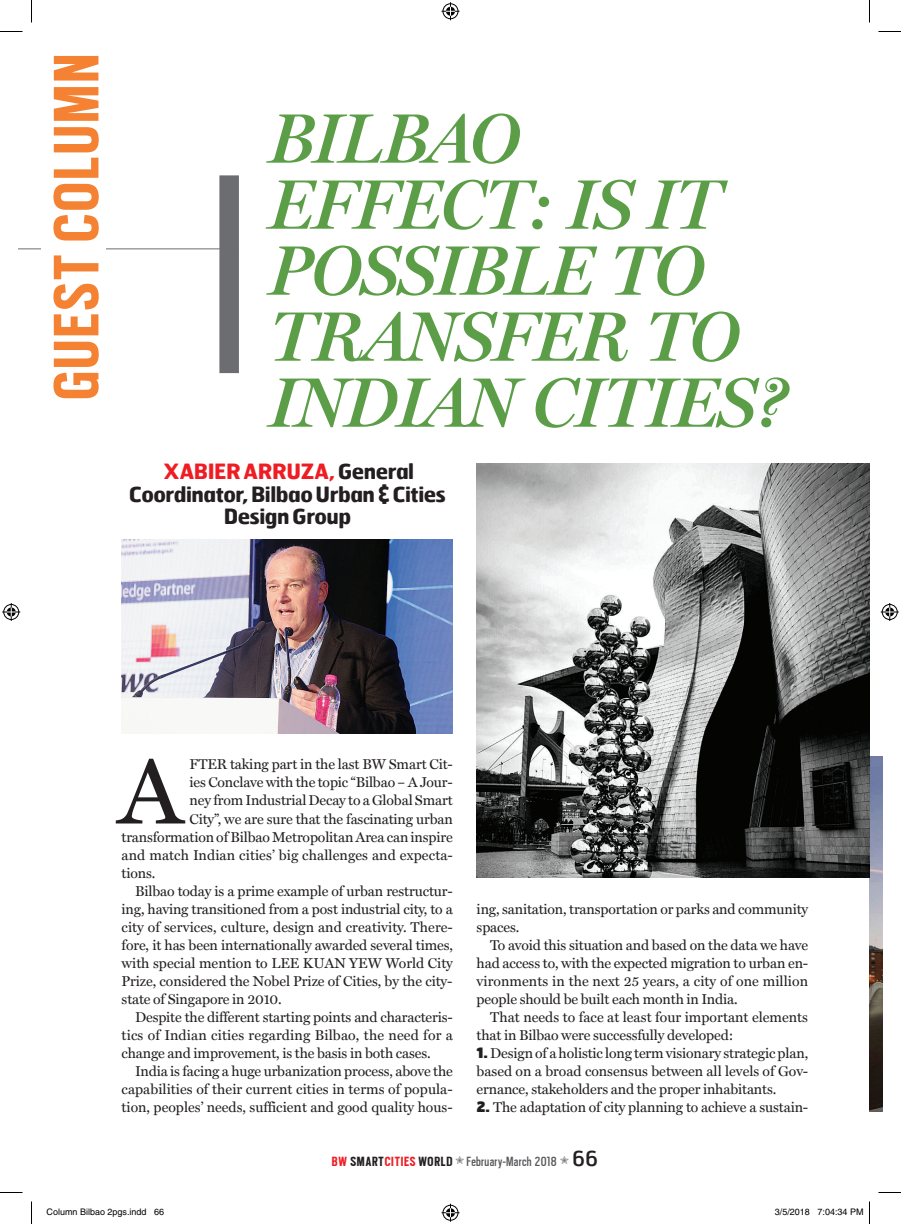
<style>
.page{position:relative;width:901px;height:1224px;background:#fff}
.page>*{position:absolute;margin:0;border:0;box-sizing:border-box;transform-origin:0 0}
.t1{font:93.3px "Miller Text";color:#231f20}
.t2{font:700 71.25px "Scout Cond";letter-spacing:.035em;color:#f48232}
.CovStory_Drop10_text{font:italic 600 70.5px/66px "Miller Display";letter-spacing:-.01em;color:#5c9e48}
.FOB_Head_Geo{font:700 21px/22.5px "Hermes FB";letter-spacing:-.025em;color:#231f20;text-align:center}
.t3{font:14.85px "Scout Cond";letter-spacing:.025em;color:#57585a}
.t4{font:14.25px/18px "Miller Text";letter-spacing:-.01em;color:#231f20;text-align:justify}
.t5{font:9px "Helvetica";color:#000}
.s1{color:#ee1d23}
.s2{font-family:"Hermes FB";font-weight:900}
.s3{font-weight:700;color:#ee1d23}
.s4{font-weight:700;color:#231f20}
.s5{font-family:"Hermes FB";font-size:21px;color:#231f20}
</style>
<div class="page">
<div style="left:219px;top:175px;width:20px;height:198px;background:#6c6d70"></div>
<hr style="left:18px;top:248px;width:221px;height:1px;background:#6c6d70">
<img style="left:869px;top:756px;width:14px;height:355px">
<img style="left:476px;top:463px;width:393px;height:414px">
<img style="left:122px;top:540px;width:331px;height:193px">
<div style="left:41px;top:54px;width:65px;height:355px;background:#fff"></div>
<svg style="left:0;top:31px;width:22px;height:1px"></svg>
<svg style="left:878px;top:31px;width:23px;height:1px"></svg>
<svg style="left:0;top:1192px;width:22px;height:1px"></svg>
<svg style="left:878px;top:1192px;width:23px;height:1px"></svg>
<svg style="left:31px;top:0;width:1px;height:22px"></svg>
<svg style="left:31px;top:1201px;width:1px;height:23px"></svg>
<svg style="left:869px;top:0;width:1px;height:22px"></svg>
<svg style="left:869px;top:1201px;width:1px;height:23px"></svg>
<svg style="left:441px;top:2px;width:18px;height:18px"></svg>
<svg style="left:441px;top:1204px;width:18px;height:18px"></svg>
<svg style="left:2px;top:603px;width:18px;height:18px"></svg>
<svg style="left:880px;top:603px;width:18px;height:18px"></svg>
<p class="t2" style="left:43px;top:400px;width:347px;rotate:-90deg">GUEST COLUMN</p>
<p class="CovStory_Drop10_text" style="left:269px;top:105px;width:518px">BILBAO<br>EFFECT: IS IT<br>POSSIBLE TO<br>TRANSFER TO<br>INDIAN CITIES?</p>
<p class="FOB_Head_Geo" style="left:129px;top:460px;width:319px"><span class="s1">XABIER ARRUZA,</span> General<br>Coordinator, Bilbao Urban &amp; Cities<br>Design Group</p>
<p class="t1" style="left:118px;top:736px;width:67px">A</p>
<p class="t4" style="left:189px;top:755px;width:265px">FTER taking part in the last BW Smart Cit-</p>
<p class="t4" style="left:189px;top:773px;width:265px">ies Conclave with the topic “Bilbao – A Jour-</p>
<p class="t4" style="left:189px;top:791px;width:265px">ney from Industrial Decay to a Global Smart</p>
<p class="t4" style="left:189px;top:809px;width:265px">City”, we are sure that the fascinating urban</p>
<p class="t4" style="left:122px;top:827px;width:333px">transformation of Bilbao Metropolitan Area can inspire</p>
<p class="t4" style="left:122px;top:845px;width:333px">and match Indian cities’ big challenges and expecta-</p>
<p class="t4" style="left:122px;top:863px;width:35px">tions.</p>
<p class="t4" style="left:122px;top:881px;width:333px;text-indent:14px">Bilbao today is a prime example of urban restructur&shy;ing, having transitioned from a post industrial city, to a city of services, culture, design and creativity. There&shy;fore, it has been internationally awarded several times, with special mention to LEE KUAN YEW World City Prize, considered the Nobel Prize of Cities, by the city&shy;state of Singapore in 2010.</p>
<p class="t4" style="left:122px;top:1007px;width:333px;text-indent:14px">Despite the different starting points and characteris&shy;tics of Indian cities regarding Bilbao, the need for a change and improvement, is the basis in both cases.</p>
<p class="t4" style="left:122px;top:1061px;width:333px;text-indent:14px">India is facing a huge urbanization process, above the capabilities of their current cities in terms of popula&shy;tion, peoples’ needs, sufficient and good quality hous-</p>
<p class="t4" style="left:476px;top:899px;width:333px">ing, sanitation, transportation or parks and community spaces.</p>
<p class="t4" style="left:476px;top:935px;width:333px;text-indent:14px">To avoid this situation and based on the data we have had access to, with the expected migration to urban en&shy;vironments in the next 25 years, a city of one million people should be built each month in India.</p>
<p class="t4" style="left:476px;top:1007px;width:333px;text-indent:14px">That needs to face at least four important elements that in Bilbao were successfully developed:</p>
<p class="t4" style="left:476px;top:1043px;width:333px"><span class="s2">1.</span> Design of a holistic long term visionary strategic plan, based on a broad consensus between all levels of Gov&shy;ernance, stakeholders and the proper inhabitants.</p>
<p class="t4" style="left:476px;top:1097px;width:333px"><span class="s2">2.</span> The adaptation of city planning to achieve a sustain-</p>
<p class="t3" style="left:332px;top:1154px;width:267px"><span class="s3">BW</span> <span class="s4">SMART</span><span class="s3">CITIES</span> <span class="s4">WORLD</span> February-March 2018 <span class="s5">66</span></p>
<p class="t5" style="left:46px;top:1206px;width:119px">Column Bilbao 2pgs.indd 66</p>
<p class="t5" style="left:775px;top:1206px;width:90px">3/5/2018 7:04:34 PM</p>
</div>
